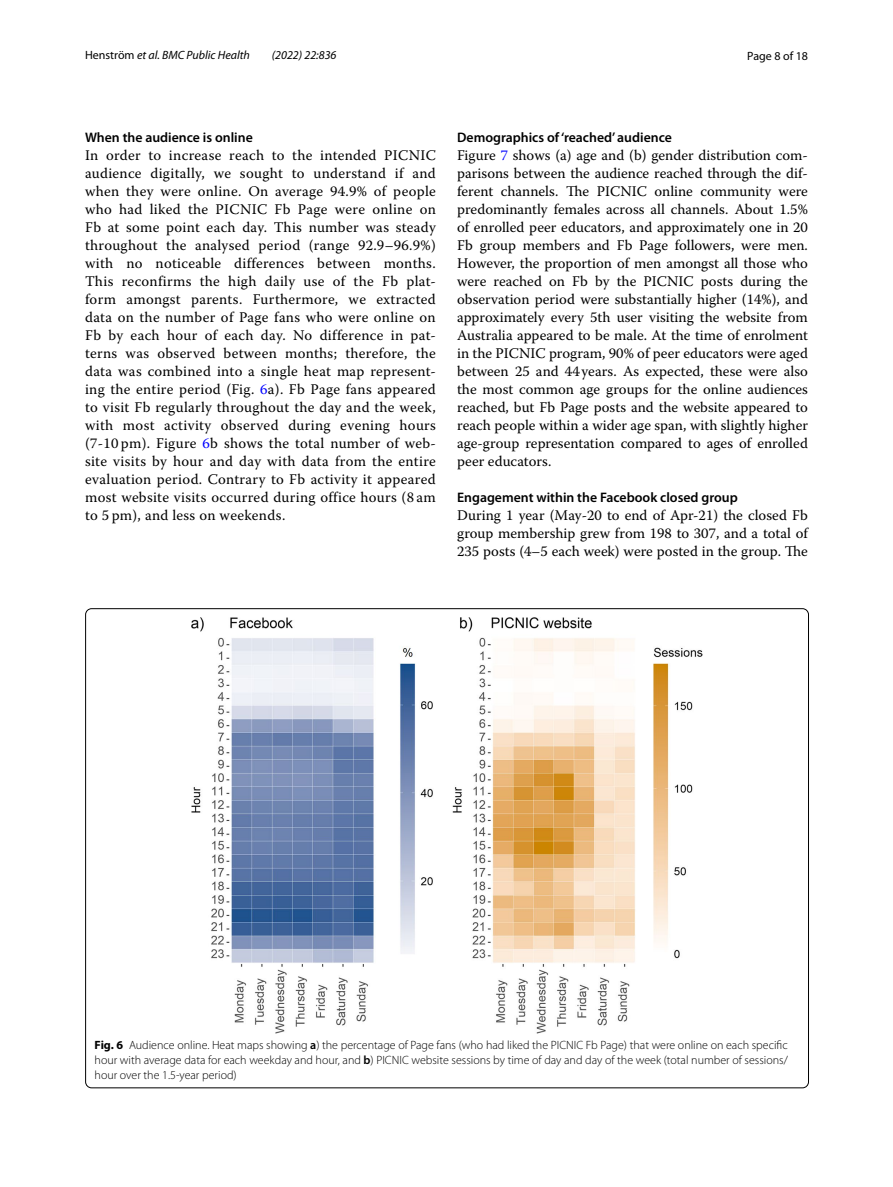
<style>
.page{position:relative;width:893px;height:1187px;background:#fff}
.page>*{position:absolute;margin:0;border:0;box-sizing:border-box;transform-origin:0 0}
.t1{font:14.7px/18px "Warnock Pro";letter-spacing:.005em;color:#000;text-align:justify}
.t2{font:600 13.8px "Myriad Pro";color:#000}
.t3{font:300 12px/15px "Myriad Pro";color:#000;text-align:justify}
.t4{font:italic 12px "Myriad Pro";color:#000}
.t5{font:12px "Myriad Pro";color:#000}
.s1{font-style:normal}
.s2{color:#00f}
.s3{font-weight:700}
.s4{font-weight:600}
</style>
<div class="page">
<img style="left:192px;top:617px;width:510px;height:416px">
<p class="t4" style="left:85px;top:48px;width:166px"><span class="s1">Henström</span> et al. BMC Public Health</p>
<p class="t4" style="left:272px;top:48px;width:66px">(2022) 22:836</p>
<p class="t5" style="left:747px;top:48px;width:62px">Page 8 of 18</p>
<p class="t2" style="left:85px;top:129px;width:169px">When the audience is online</p>
<p class="t1" style="left:85px;top:146px;width:352px">In order to increase reach to the intended PICNIC audience digitally, we sought to understand if and when they were online. On average 94.9% of people who had liked the PICNIC Fb Page were online on Fb at some point each day. This number was steady throughout the analysed period (range 92.9–96.9%) with no noticeable differences between months.<br>This reconfirms the high daily use of the Fb plat&shy;form amongst parents. Furthermore, we extracted data on the number of Page fans who were online on Fb by each hour of each day. No difference in pat&shy;terns was observed between months; therefore, the data was combined into a single heat map represent&shy;ing the entire period (Fig. <span class="s2">6</span>a). Fb Page fans appeared to visit Fb regularly throughout the day and the week, with most activity observed during evening hours (7-10 pm). Figure <span class="s2">6</span>b shows the total number of web&shy;site visits by hour and day with data from the entire evaluation period. Contrary to Fb activity it appeared most website visits occurred during office hours (8 am to 5 pm), and less on weekends.</p>
<p class="t2" style="left:457px;top:129px;width:216px">Demographics of ‘reached’ audience</p>
<p class="t1" style="left:457px;top:146px;width:352px">Figure <span class="s2">7</span> shows (a) age and (b) gender distribution com&shy;parisons between the audience reached through the dif&shy;ferent channels. The PICNIC online community were predominantly females across all channels. About 1.5% of enrolled peer educators, and approximately one in 20<br>Fb group members and Fb Page followers, were men.<br>However, the proportion of men amongst all those who were reached on Fb by the PICNIC posts during the observation period were substantially higher (14%), and approximately every 5th user visiting the website from Australia appeared to be male. At the time of enrolment in the PICNIC program, 90% of peer educators were aged between 25 and 44years. As expected, these were also the most common age groups for the online audiences reached, but Fb Page posts and the website appeared to reach people within a wider age span, with slightly higher age-group representation compared to ages of enrolled peer educators.</p>
<p class="t2" style="left:457px;top:489px;width:282px">Engagement within the Facebook closed group</p>
<p class="t1" style="left:457px;top:506px;width:352px">During 1 year (May-20 to end of Apr-21) the closed Fb group membership grew from 198 to 307, and a total of 235 posts (4–5 each week) were posted in the group. The</p>
<p class="t3" style="left:95px;top:1037px;width:695px"><span class="s3">Fig. 6</span> Audience online. Heat maps showing <span class="s4">a</span>) the percentage of Page fans (who had liked the PICNIC Fb Page) that were online on each specific hour with average data for each weekday and hour, and <span class="s4">b</span>) PICNIC website sessions by time of day and day of the week (total number of sessions/ hour over the 1.5-year period)</p>
</div>
